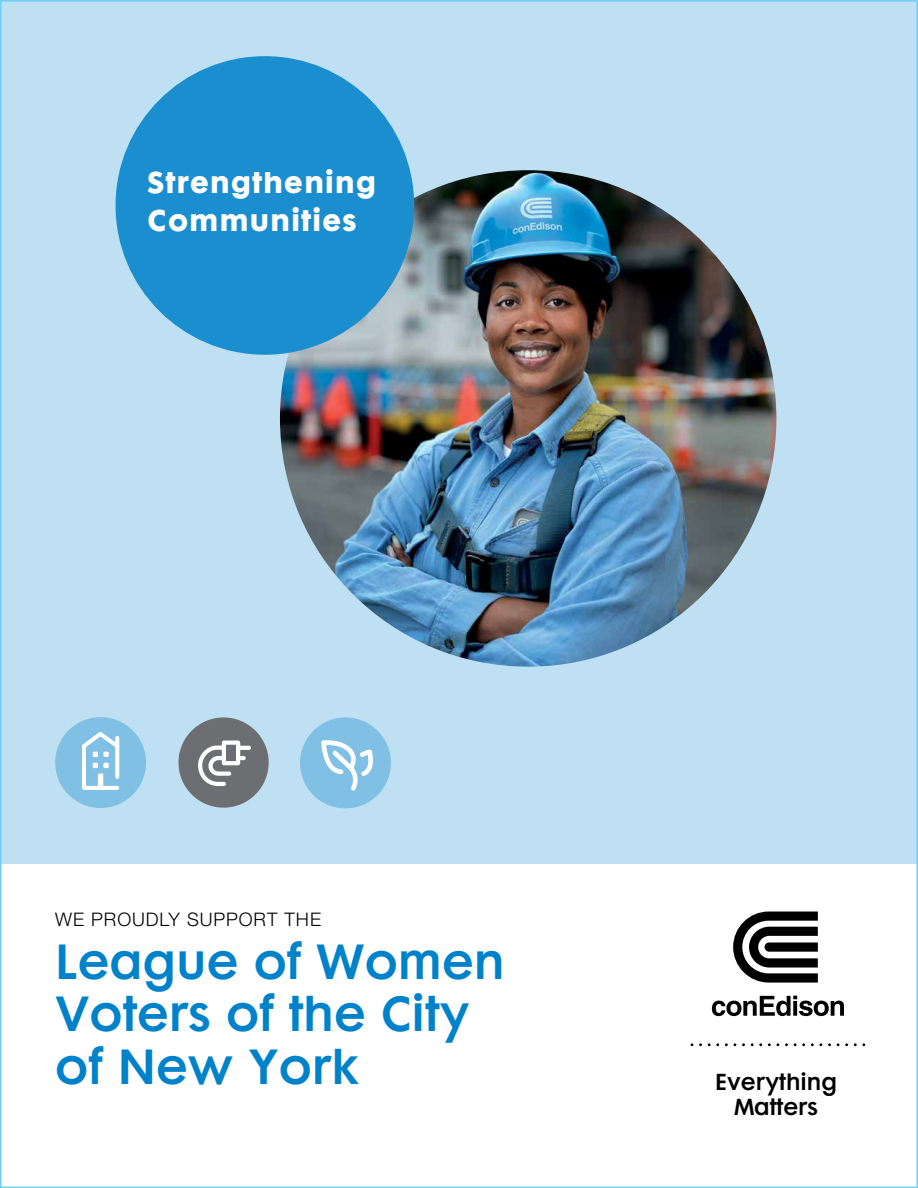
<style>
.page{position:relative;width:918px;height:1188px;background:#fff}
.page>*{position:absolute;margin:0;border:0;box-sizing:border-box;transform-origin:0 0}
.t1{font:45px/52.5px "Cg Futura Maxi De";color:#0082ca}
.t2{font:27.3px/38.7px "Cg Futura Maxi Bd";letter-spacing:.05em;color:#fff}
.t3{font:21.15px/25px "Cg Futura Maxi De";color:#000;text-align:center}
.t4{font:300 18.75px "Helvetica Neue";letter-spacing:.05em;color:#000}
</style>
<div class="page">
<div style="left:0;top:0;width:918px;height:864px;background:#bfe0f2"></div>
<div style="left:178px;top:717px;width:91px;height:91px;background:#6d6e71;border-radius:50%"></div>
<div style="left:55px;top:717px;width:91px;height:91px;background:#80c0e4;border-radius:50%"></div>
<svg style="left:82px;top:732px;width:38px;height:58px"></svg>
<svg style="left:198px;top:740px;width:53px;height:46px"></svg>
<div style="left:300px;top:717px;width:91px;height:91px;background:#80c0e4;border-radius:50%"></div>
<svg style="left:321px;top:741px;width:52px;height:50px"></svg>
<img style="left:280px;top:170px;width:496px;height:497px;border-radius:248px">
<div style="left:116px;top:56px;width:298px;height:299px;background:#1a8ecf;border-radius:50%"></div>
<svg style="left:712px;top:996px;width:132px;height:20px"></svg>
<svg style="left:733px;top:912px;width:85px;height:71px"></svg>
<svg style="left:708px;top:1043px;width:11px;height:3px"></svg>
<svg style="left:751px;top:1043px;width:11px;height:3px"></svg>
<svg style="left:794px;top:1043px;width:11px;height:3px"></svg>
<svg style="left:811px;top:1043px;width:11px;height:3px"></svg>
<svg style="left:854px;top:1043px;width:11px;height:3px"></svg>
<p class="t2" style="left:148px;top:164px;width:230px">Strengthening<br>Communities</p>
<p class="t4" style="left:55px;top:908px;width:267px">WE PROUDLY SUPPORT THE</p>
<p class="t1" style="left:55px;top:938px;width:451px">League of Women<br>Voters of the City of New York</p>
<p class="t3" style="left:715px;top:1071px;width:124px">Everything<br>Matters</p>
</div>
